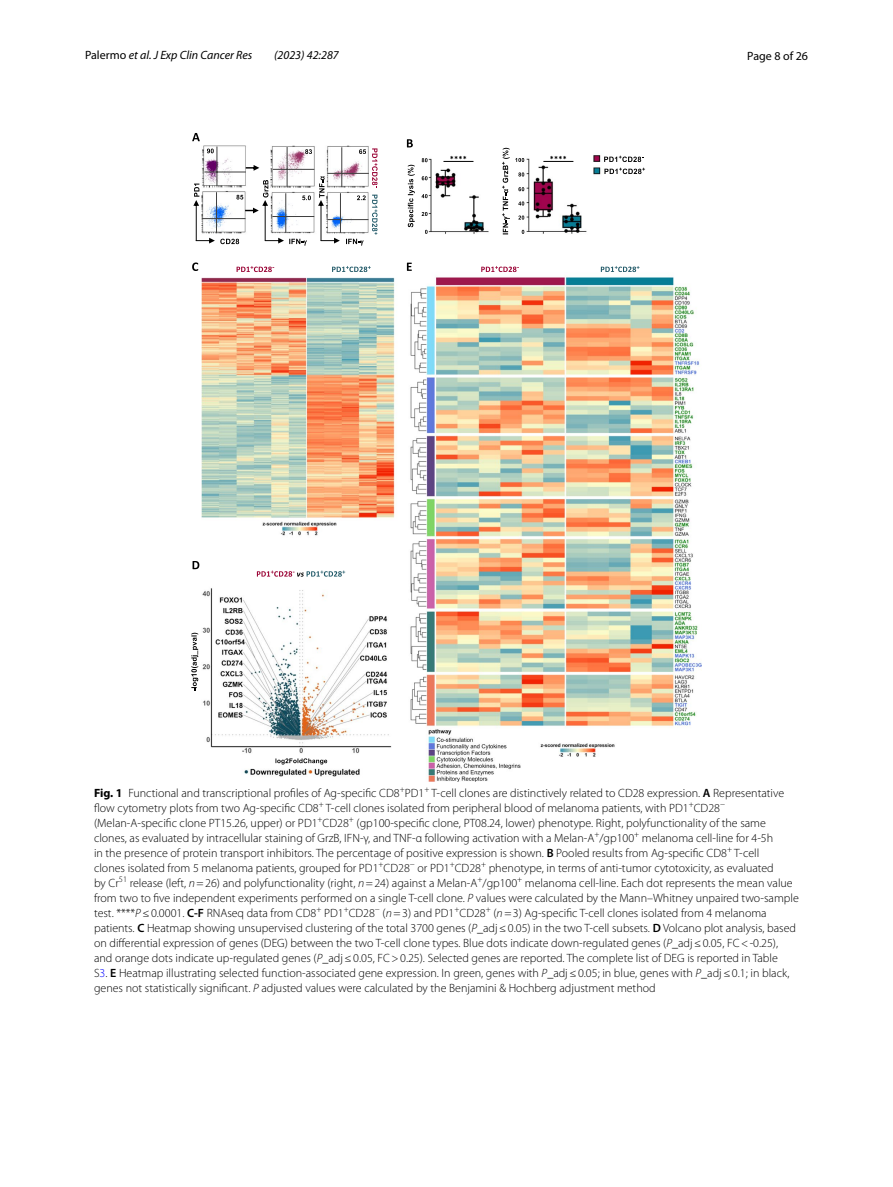
<style>
.page{position:relative;width:893px;height:1187px;background:#fff}
.page>*{position:absolute;margin:0;border:0;box-sizing:border-box;transform-origin:0 0}
.t1{font:300 12px/15px "Myriad Pro";color:#000}
.t2{font:italic 12px "Myriad Pro";color:#000}
.t3{font:12px "Myriad Pro";color:#000}
.s1{font-style:normal}
.s2{font-weight:700}
.s3{font-weight:600}
.s4{font-style:italic}
.s5{color:#00f}
</style>
<div class="page">
<img style="left:202px;top:146px;width:500px;height:635px">
<svg style="left:192px;top:133px;width:8px;height:8px"></svg>
<svg style="left:407px;top:139px;width:6px;height:8px"></svg>
<svg style="left:408px;top:165px;width:7px;height:62px"></svg>
<svg style="left:346px;top:239px;width:18px;height:7px"></svg>
<svg style="left:246px;top:165px;width:13px;height:6px"></svg>
<svg style="left:372px;top:195px;width:6px;height:40px"></svg>
<svg style="left:372px;top:148px;width:6px;height:40px"></svg>
<hr style="left:217px;top:146px;width:1px;height:40px;background:#404040">
<hr style="left:204px;top:172px;width:42px;height:1px;background:#404040">
<svg style="left:207px;top:148px;width:7px;height:5px"></svg>
<hr style="left:287px;top:147px;width:1px;height:40px;background:#404040">
<hr style="left:273px;top:169px;width:41px;height:1px;background:#404040">
<svg style="left:305px;top:149px;width:7px;height:5px"></svg>
<hr style="left:341px;top:147px;width:1px;height:40px;background:#404040">
<hr style="left:327px;top:173px;width:42px;height:1px;background:#404040">
<svg style="left:359px;top:149px;width:7px;height:5px"></svg>
<hr style="left:272px;top:216px;width:42px;height:1px;background:#404040">
<hr style="left:340px;top:193px;width:1px;height:40px;background:#404040">
<hr style="left:327px;top:219px;width:41px;height:1px;background:#404040">
<svg style="left:357px;top:195px;width:9px;height:5px"></svg>
<svg style="left:422px;top:158px;width:6px;height:4px"></svg>
<svg style="left:422px;top:176px;width:6px;height:4px"></svg>
<svg style="left:422px;top:212px;width:6px;height:4px"></svg>
<svg style="left:425px;top:230px;width:3px;height:4px"></svg>
<svg style="left:422px;top:194px;width:6px;height:4px"></svg>
<svg style="left:450px;top:156px;width:16px;height:3px"></svg>
<hr style="left:443px;top:161px;width:30px;height:1px;background:#000">
<svg style="left:502px;top:148px;width:22px;height:86px"></svg>
<svg style="left:550px;top:156px;width:16px;height:3px"></svg>
<hr style="left:543px;top:161px;width:30px;height:1px;background:#000">
<svg style="left:407px;top:262px;width:5px;height:9px"></svg>
<svg style="left:192px;top:262px;width:6px;height:9px"></svg>
<svg style="left:601px;top:266px;width:38px;height:6px"></svg>
<svg style="left:481px;top:266px;width:38px;height:6px"></svg>
<svg style="left:193px;top:561px;width:6px;height:8px"></svg>
<svg style="left:332px;top:266px;width:39px;height:6px"></svg>
<svg style="left:237px;top:266px;width:37px;height:6px"></svg>
<svg style="left:257px;top:570px;width:88px;height:6px"></svg>
<svg style="left:191px;top:632px;width:7px;height:58px"></svg>
<svg style="left:275px;top:758px;width:52px;height:6px"></svg>
<svg style="left:604px;top:168px;width:41px;height:6px"></svg>
<svg style="left:604px;top:156px;width:40px;height:6px"></svg>
<svg style="left:193px;top:180px;width:118px;height:66px"></svg>
<svg style="left:318px;top:176px;width:22px;height:67px"></svg>
<p class="t2" style="left:85px;top:48px;width:169px"><span class="s1">Palermo</span> et al. J Exp Clin Cancer Res</p>
<p class="t2" style="left:274px;top:48px;width:66px">(2023) 42:287</p>
<p class="t3" style="left:747px;top:48px;width:62px">Page 8 of 26</p>
<p class="t1" style="left:94px;top:785px;width:706px"><span class="s2">Fig. 1</span> Functional and transcriptional profiles of Ag-specific CD8<sup>+</sup>PD1<sup>+</sup> T-cell clones are distinctively related to CD28 expression. <span class="s3">A</span> Representative flow cytometry plots from two Ag-specific CD8<sup>+</sup> T-cell clones isolated from peripheral blood of melanoma patients, with -PD1<sup>+</sup>CD28<sup>− </sup>(Melan-A-specific clone PT15.26, upper) or -PD1<sup>+</sup>CD28<sup>+</sup> (gp100-specific clone, PT08.24, lower) phenotype. Right, polyfunctionality of the same clones, as evaluated by intracellular staining of GrzB, IFN-γ, and TNF-α following activation with a Melan-A<sup>+</sup>/gp100<sup>+</sup> melanoma cell-line for 4-5h<br>in the presence of protein transport inhibitors. The percentage of positive expression is shown. <span class="s3">B</span> Pooled results from Ag-specific CD8<sup>+</sup> T-cell<br>clones isolated from 5 melanoma patients, grouped for -PD1<sup>+</sup>CD28<sup>−</sup> or -PD1<sup>+</sup>CD28<sup>+</sup> phenotype, in terms of anti-tumor cytotoxicity, as evaluated<br>by -Cr<sup>51</sup> release (left, <span class="s4">n</span>=26) and polyfunctionality (right, <span class="s4">n</span>=24) against a Melan-A<sup>+</sup>/gp100<sup>+</sup> melanoma cell-line. Each dot represents the mean value from two to five independent experiments performed on a single T-cell clone. <span class="s4">P</span> values were calculated by the Mann–Whitney unpaired two-sample test. ****<span class="s4">P</span>≤0.0001. <span class="s3">C-F</span> RNAseq data from -CD8<sup>+</sup> PD1<sup>+</sup>CD28<sup>−</sup> (<span class="s4">n</span>=3) and -PD1<sup>+</sup>CD28<sup>+</sup> (<span class="s4">n</span>=3) Ag-specific T-cell clones isolated from 4 melanoma patients. <span class="s3">C</span> Heatmap showing unsupervised clustering of the total 3700 genes (<span class="s4">P</span>_adj≤0.05) in the two T-cell subsets. <span class="s3">D</span> Volcano plot analysis, based on differential expression of genes (DEG) between the two T-cell clone types. Blue dots indicate down-regulated genes (<span class="s4">P</span>_adj≤0.05, FC&lt;-0.25), and orange dots indicate up-regulated genes (<span class="s4">P</span>_adj≤0.05, FC&gt;0.25). Selected genes are reported. The complete list of DEG is reported in Table<br>S<span class="s5">3</span>. <span class="s3">E</span> Heatmap illustrating selected function-associated gene expression. In green, genes with <span class="s4">P</span>_adj≤0.05; in blue, genes with <span class="s4">P</span>_adj≤0.1; in black, genes not statistically significant. <span class="s4">P</span> adjusted values were calculated by the Benjamini &amp; Hochberg adjustment method</p>
</div>
